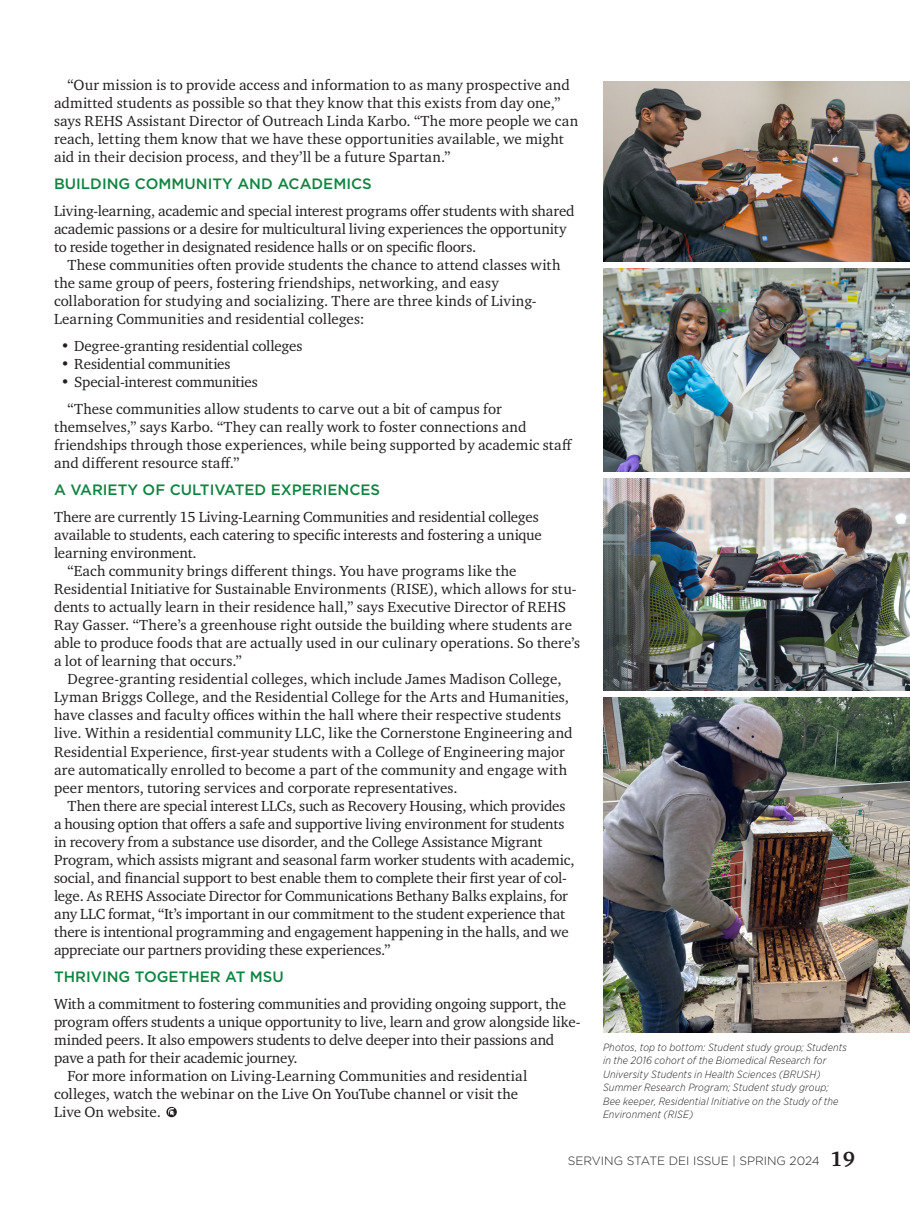
<style>
.page{position:relative;width:910px;height:1205px;background:#fff}
.page>*{position:absolute;margin:0;border:0;box-sizing:border-box;transform-origin:0 0}
.Body_Copy_Indent{font:15px/18px "Charter ITC Std";color:#231f20}
.Body_Copy{font:15px/18px "Charter ITC Std";letter-spacing:-.01em;color:#231f20}
.Body_Copy_Indent-2{font:500 15px "Gotham";color:#0f8441}
.t1{font:300 12px "Gotham";color:#231f20}
.Photo_Captions{font:italic 300 10.5px/13.5px "Gotham Narrow";letter-spacing:.015em;color:#231f20}
.s1{font-family:"Charter ITC Std";font-weight:700;font-size:21px}
</style>
<div class="page">
<svg style="left:166px;top:1106px;width:11px;height:10px"></svg>
<svg style="left:168px;top:1106px;width:7px;height:9px"></svg>
<img style="left:603px;top:81px;width:306px;height:180px">
<img style="left:603px;top:269px;width:306px;height:202px">
<img style="left:603px;top:479px;width:306px;height:211px">
<img style="left:603px;top:697px;width:306px;height:334px">
<p class="Body_Copy_Indent" style="left:54px;top:76px;width:525px;text-indent:14px">“Our mission is to provide access and information to as many prospective and admitted students as possible so that they know that this exists from day one,” says REHS Assistant Director of Outreach Linda Karbo. “The more people we can reach, letting them know that we have these opportunities available, we might aid in their decision process, and they’ll be a future Spartan.”</p>
<p class="Body_Copy_Indent-2" style="left:54px;top:174px;width:319px">BUILDING COMMUNITY AND ACADEMICS</p>
<p class="Body_Copy" style="left:54px;top:202px;width:522px">Living-learning, academic and special interest programs offer students with shared academic passions or a desire for multicultural living experiences the opportunity to reside together in designated residence halls or on specific floors.</p>
<p class="Body_Copy_Indent" style="left:54px;top:256px;width:508px;text-indent:14px">These communities often provide students the chance to attend classes with the same group of peers, fostering friendships, networking, and easy collaboration for studying and socializing. There are three kinds of Living-Learning Communities and residential colleges:</p>
<p class="Body_Copy_Indent" style="left:61px;top:337px;width:243px">• Degree-granting residential colleges</p>
<p class="Body_Copy_Indent" style="left:61px;top:355px;width:171px">• Residential communities</p>
<p class="Body_Copy_Indent" style="left:61px;top:373px;width:198px">• Special-interest communities</p>
<p class="Body_Copy_Indent" style="left:54px;top:400px;width:519px;text-indent:14px">“These communities allow students to carve out a bit of campus for themselves,” says Karbo. “They can really work to foster connections and friendships through those experiences, while being supported by academic staff and different resource staff.”</p>
<p class="Body_Copy_Indent-2" style="left:54px;top:480px;width:327px">A VARIETY OF CULTIVATED EXPERIENCES</p>
<p class="Body_Copy" style="left:54px;top:508px;width:489px">There are currently 15 Living-Learning Communities and residential colleges available to students, each catering to specific interests and fostering a unique learning environment.</p>
<p class="Body_Copy_Indent" style="left:54px;top:562px;width:527px;text-indent:14px">“Each community brings different things. You have programs like the Residential Initiative for Sustainable Environments (RISE), which allows for stu&shy;dents to actually learn in their residence hall,” says Executive Director of REHS Ray Gasser. “There’s a greenhouse right outside the building where students are able to produce foods that are actually used in our culinary operations. So there’s a lot of learning that occurs.”</p>
<p class="Body_Copy_Indent" style="left:54px;top:670px;width:520px;text-indent:14px">Degree-granting residential colleges, which include James Madison College, Lyman Briggs College, and the Residential College for the Arts and Humanities, have classes and faculty offices within the hall where their respective students live. Within a residential community LLC, like the Cornerstone Engineering and Residential Experience, first-year students with a College of Engineering major are automatically enrolled to become a part of the community and engage with peer mentors, tutoring services and corporate representatives.</p>
<p class="Body_Copy_Indent" style="left:54px;top:796px;width:522px;text-indent:14px">Then there are special interest LLCs, such as Recovery Housing, which provides a housing option that offers a safe and supportive living environment for students in recovery from a substance use disorder, and the College Assistance Migrant Program, which assists migrant and seasonal farm worker students with academic, social, and financial support to best enable them to complete their first year of col&shy;lege. As REHS Associate Director for Communications Bethany Balks explains, for any LLC format, “It’s important in our commitment to the student experience that there is intentional programming and engagement happening in the halls, and we appreciate our partners providing these experiences.”</p>
<p class="Body_Copy_Indent-2" style="left:54px;top:966px;width:231px">THRIVING TOGETHER AT MSU</p>
<p class="Body_Copy" style="left:54px;top:994px;width:528px">With a commitment to fostering communities and providing ongoing support, the program offers students a unique opportunity to live, learn and grow alongside like&shy;minded peers. It also empowers students to delve deeper into their passions and pave a path for their academic journey.</p>
<p class="Body_Copy_Indent" style="left:54px;top:1066px;width:474px;text-indent:14px">For more information on Living-Learning Communities and residential colleges, watch the webinar on the Live On YouTube channel or visit the<br>Live On website.</p>
<p class="Photo_Captions" style="left:603px;top:1040px;width:245px">Photos, top to bottom: Student study group; Students in the 2016 cohort of the Biomedical Research for University Students in Health Sciences (BRUSH)<br>Summer Research Program; Student study group; Bee keeper, Residential Initiative on the Study of the Environment (RISE)</p>
<p class="t1" style="left:567px;top:1152px;width:289px">SERVING STATE DEI ISSUE | SPRING 2024 <span class="s1">19</span></p>
</div>
